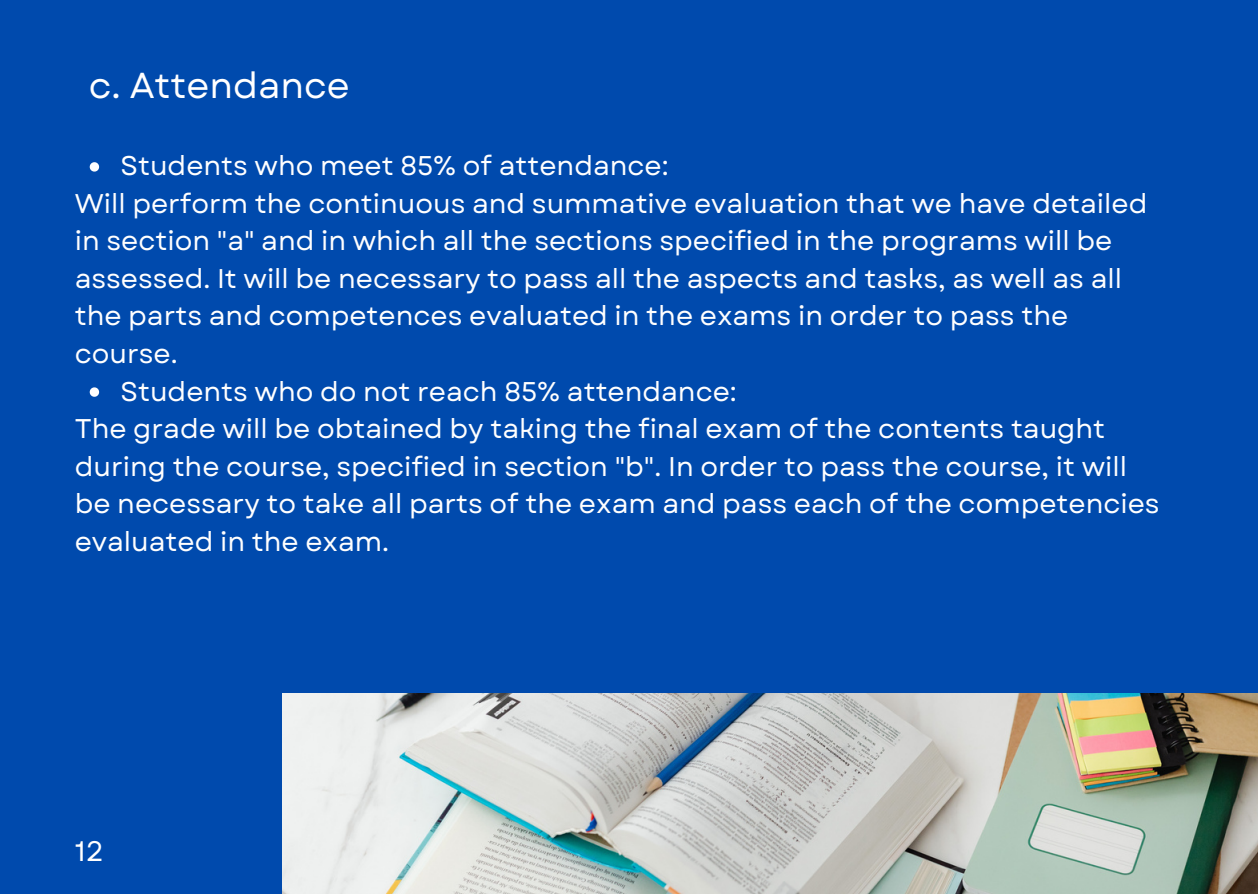
<style>
.page{position:relative;width:1258px;height:894px;background:#fff}
.page>*{position:absolute;margin:0;border:0;box-sizing:border-box;transform-origin:0 0}
.t1{font:36px "Garet";color:#fff}
.t2{font:28.2px "Garet";color:#fff}
.t3{font:27px/37.5px "Garet";color:#fff}
</style>
<div class="page">
<div style="left:0;top:0;width:1258px;height:893px;background:#004aad"></div>
<svg style="left:90px;top:162px;width:9px;height:9px"></svg>
<svg style="left:90px;top:387px;width:9px;height:9px"></svg>
<img style="left:283px;top:693px;width:975px;height:200px">
<p class="t1" style="left:89px;top:60px;width:263px">c. Attendance</p>
<p class="t3" style="left:121px;top:147px;width:549px">Students who meet 85% of attendance:</p>
<p class="t3" style="left:75px;top:185px;width:1074px">Will perform the continuous and summative evaluation that we have detailed in section "a" and in which all the sections specified in the programs will be assessed. It will be necessary to pass all the aspects and tasks, as well as all the parts and competences evaluated in the exams in order to pass the course.</p>
<p class="t3" style="left:121px;top:372px;width:618px">Students who do not reach 85% attendance:</p>
<p class="t3" style="left:75px;top:410px;width:1086px">The grade will be obtained by taking the final exam of the contents taught during the course, specified in section "b". In order to pass the course, it will be necessary to take all parts of the exam and pass each of the competencies evaluated in the exam.</p>
<p class="t2" style="left:75px;top:830px;width:30px">12</p>
</div>
